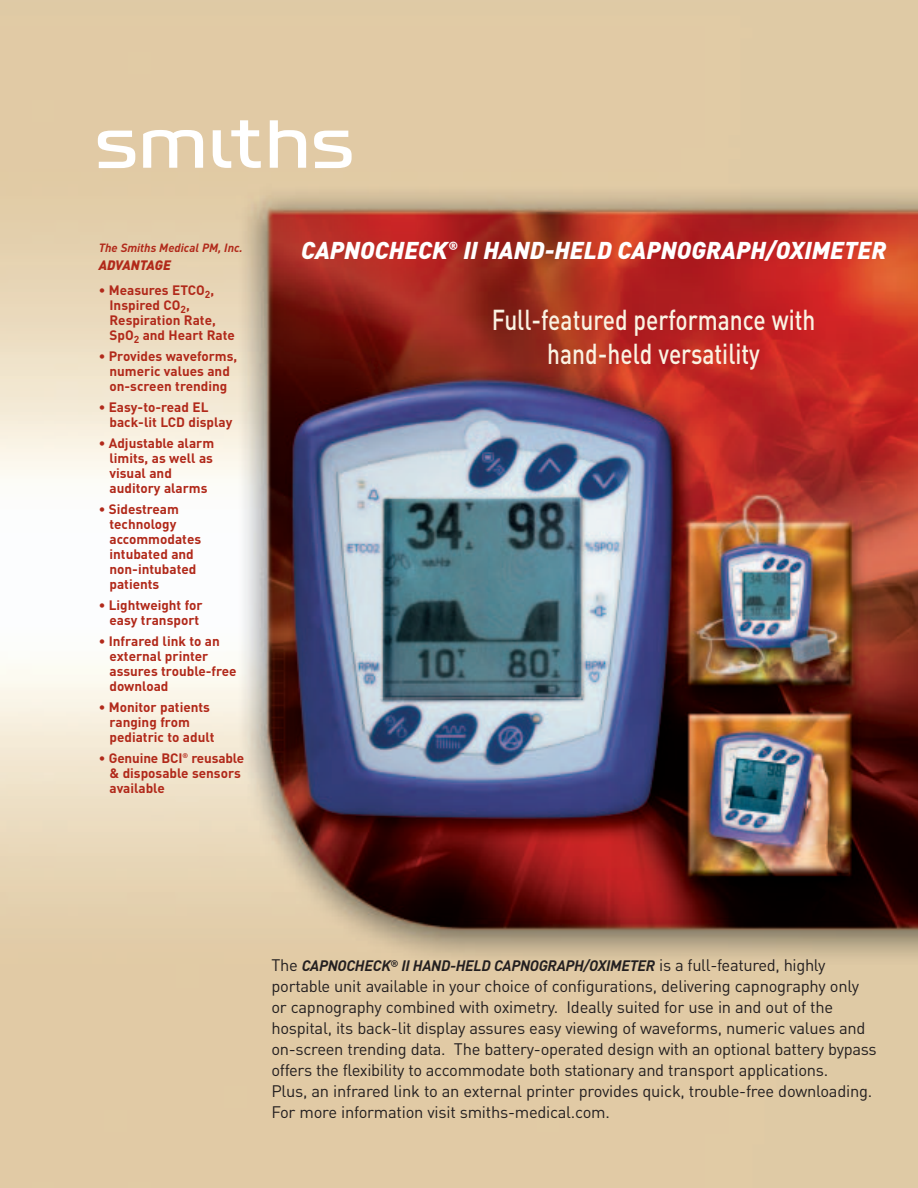
<style>
.page{position:relative;width:918px;height:1188px;background:#fff}
.page>*{position:absolute;margin:0;border:0;box-sizing:border-box;transform-origin:0 0}
.t1{font:500 28.5px/34.5px "DIN";color:#faf3e3;text-align:center;scale:.8 1}
.t2{font:italic 900 24px "DIN";color:#fff}
.t3{font:16.5px/21px "DIN";letter-spacing:-.015em;color:#231f20}
.t4{font:italic 700 15px "DIN";letter-spacing:-.02em;color:#231f20}
.t5{font:700 13.5px/15px "DIN";color:#b1291a}
.t6{font:italic 900 13.5px "DIN";letter-spacing:-.005em;color:#b1291a}
.t7{font:italic 700 11.85px "DIN";color:#b1291a}
.s1{font-weight:400;font-style:normal;font-size:16.5px}
</style>
<div class="page">
<img style="left:0;top:0;width:918px;height:1187px">
<svg style="left:270px;top:120px;width:36px;height:48px"></svg>
<svg style="left:213px;top:120px;width:48px;height:48px"></svg>
<svg style="left:143px;top:130px;width:60px;height:38px"></svg>
<svg style="left:98px;top:131px;width:37px;height:37px"></svg>
<svg style="left:314px;top:131px;width:38px;height:37px"></svg>
<p class="t7" style="left:99px;top:244px;width:146px">The Smiths Medical PM, Inc.</p>
<p class="t6" style="left:99px;top:260px;width:74px">ADVANTAGE</p>
<p class="t5" style="left:110px;top:284px;width:127px;text-indent:-11px">• Measures ETCO<sub>2</sub>,<br>Inspired CO<sub>2</sub>,<br>Respiration Rate,<br>SpO<sub>2</sub> and Heart Rate</p>
<p class="t5" style="left:99px;top:350px;width:140px;text-align:center">• Provides waveforms, numeric values and on-screen trending</p>
<p class="t5" style="left:110px;top:401px;width:124px;text-indent:-11px">• Easy-to-read EL back-lit LCD display</p>
<p class="t5" style="left:110px;top:437px;width:106px;text-indent:-11px">• Adjustable alarm limits, as well as visual and auditory alarms</p>
<p class="t5" style="left:110px;top:503px;width:93px;text-indent:-11px">• Sidestream technology accommodates intubated and non-intubated patients</p>
<p class="t5" style="left:99px;top:599px;width:105px;text-align:center">• Lightweight for easy transport</p>
<p class="t5" style="left:110px;top:635px;width:129px;text-indent:-11px">• Infrared link to an external printer assures trouble-free download</p>
<p class="t5" style="left:110px;top:701px;width:107px;text-indent:-11px">• Monitor patients ranging from pediatric to adult</p>
<p class="t5" style="left:110px;top:752px;width:136px;text-indent:-11px">• Genuine BCI<sup>®</sup> reusable &amp; disposable sensors available</p>
<h2 class="t2" style="left:301px;top:242px;width:587px">CAPNOCHECK<sup>®</sup> II HAND-HELD CAPNOGRAPH/OXIMETER</h2>
<h1 class="t1" style="left:492px;top:305px;width:406px">Full-featured performance with hand-held versatility</h1>
<p class="t4" style="left:271px;top:961px;width:556px"><span class="s1">The</span> CAPNOCHECK<sup>®</sup> II HAND-HELD CAPNOGRAPH/OXIMETER <span class="s1">is a full-featured, highly</span></p>
<p class="t3" style="left:271px;top:978px;width:607px">portable unit available in your choice of configurations, delivering capnography only or capnography combined with oximetry. Ideally suited for use in and out of the hospital, its back-lit display assures easy viewing of waveforms, numeric values and on-screen trending data. The battery-operated design with an optional battery bypass offers the flexibility to accommodate both stationary and transport applications.<br>Plus, an infrared link to an external printer provides quick, trouble-free downloading.<br>For more information visit smiths-medical.com.</p>
</div>
